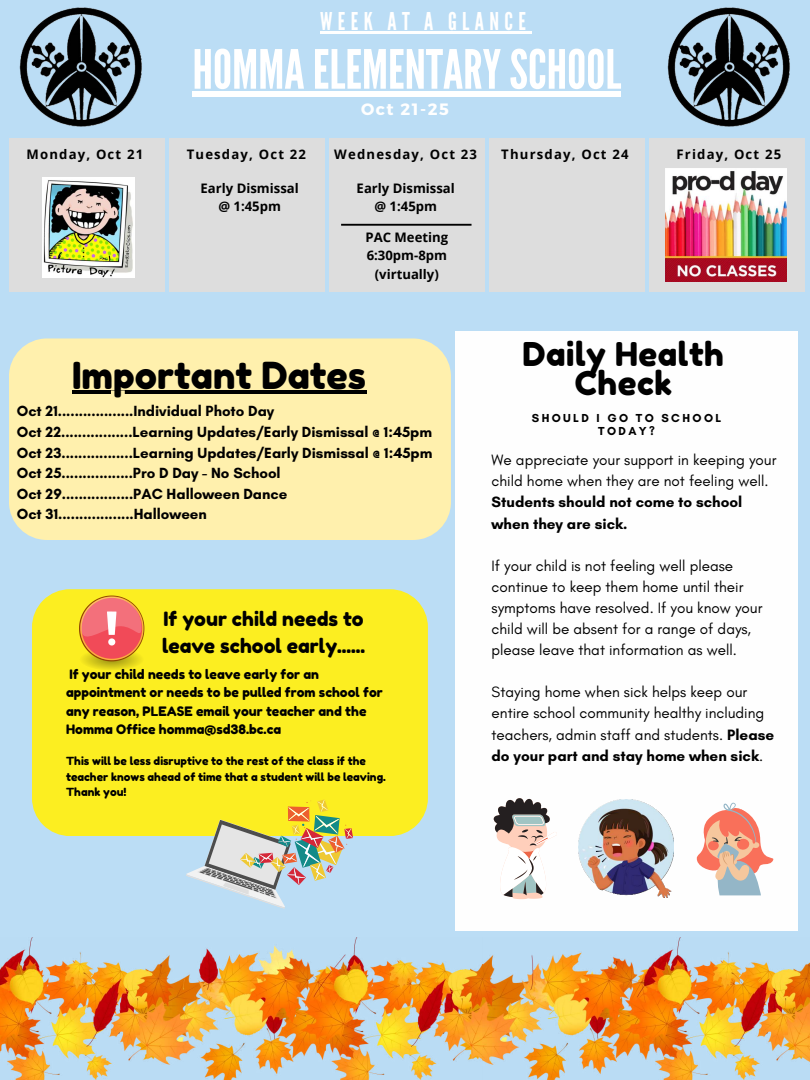
<style>
.page{position:relative;width:810px;height:1080px;background:#bbddf5}
.page>*{position:absolute;margin:0;border:0;box-sizing:border-box;transform-origin:0 0}
.t1{font:54px "League Gothic";color:#fff}
.t2{font:37.19px "Fredoka One";color:#000}
.t3{font:32.75px/28.6px "Fredoka One";letter-spacing:.015em;color:#000;text-align:center}
.t4{font:24.5px "League Gothic";letter-spacing:.22em;color:#fff}
.t5{font:19.69px/27.4px "Fredoka One";color:#000}
.t6{font:700 16.44px "Montserrat";letter-spacing:.09em;color:#fff}
.t7{font:15.25px/21.1px "Glacial Indifference";color:#000}
.t8{font:700 15.25px/21.1px "Glacial Indifference";color:#000}
.t9{font:700 15px/20.6px "Glacial Indifference";color:#000}
.t10{font:700 13.12px/18.2px "Open Sans";color:#000;text-align:center}
.t11{font:700 13.12px "Open Sans";letter-spacing:.09em;color:#000}
.t12{font:13.06px/18.2px "Fredoka One";color:#000}
.t13{font:700 11.81px/13.5px "Glacial Indifference";letter-spacing:.2em;color:#000;text-align:center}
.t14{font:11.19px/15.4px "Fredoka One";color:#000}
.s1{font-weight:700}
</style>
<div class="page">
<div style="left:169px;top:138px;width:156px;height:153px;background:#ddd"></div>
<div style="left:329px;top:138px;width:156px;height:153px;background:#ddd"></div>
<div style="left:489px;top:138px;width:155px;height:153px;background:#ddd"></div>
<div style="left:649px;top:138px;width:156px;height:153px;background:#ddd"></div>
<div style="left:9px;top:138px;width:155px;height:153px;background:#ddd"></div>
<img style="left:19px;top:7px;width:123px;height:120px">
<div style="left:192px;top:92px;width:429px;height:5px;background:#fff"></div>
<hr style="left:320px;top:31px;width:211px;height:2px;background:#fff">
<img style="left:667px;top:7px;width:123px;height:120px">
<div style="left:32px;top:589px;width:396px;height:247px;background:#fcee21"></div>
<svg style="left:79px;top:595px;width:66px;height:76px;background:#ed9352"></svg>
<svg style="left:186px;top:799px;width:167px;height:110px"></svg>
<div style="left:455px;top:331px;width:343px;height:600px;background:#fefefe"></div>
<svg style="left:493px;top:798px;width:64px;height:101px"></svg>
<img style="left:579px;top:800px;width:95px;height:98px">
<svg style="left:696px;top:802px;width:78px;height:93px"></svg>
<div style="left:9px;top:338px;width:442px;height:202px;background:#fff0ad;border-radius:38px"></div>
<hr style="left:72px;top:391px;width:294px;height:3px;background:#000">
<img style="left:0;top:938px;width:810px;height:142px">
<img style="left:43px;top:177px;width:91px;height:101px">
<img style="left:666px;top:168px;width:121px;height:113px">
<hr style="left:341px;top:224px;width:131px;height:2px;background:#000">
<h3 class="t4" style="left:320px;top:6px;width:207px">WEEK AT A GLANCE</h3>
<h1 class="t1" style="left:192px;top:37px;width:430px">HOMMA ELEMENTARY SCHOOL</h1>
<p class="t6" style="left:361px;top:99px;width:89px">Oct 21-25</p>
<p class="t11" style="left:27px;top:145px;width:118px">Monday, Oct 21</p>
<p class="t11" style="left:187px;top:145px;width:121px">Tuesday, Oct 22</p>
<p class="t11" style="left:334px;top:145px;width:144px">Wednesday, Oct 23</p>
<p class="t11" style="left:501px;top:145px;width:129px">Thursday, Oct 24</p>
<p class="t11" style="left:676px;top:145px;width:106px">Friday, Oct 25</p>
<p class="t10" style="left:201px;top:179px;width:100px">Early Dismissal @ 1:45pm</p>
<p class="t10" style="left:357px;top:179px;width:100px">Early Dismissal @ 1:45pm</p>
<p class="t10" style="left:366px;top:228px;width:84px">PAC Meeting<br>6:30pm-8pm (virtually)</p>
<h2 class="t2" style="left:72px;top:353px;width:296px">Important Dates</h2>
<p class="t9" style="left:17px;top:401px;width:417px">Oct 21..................Individual Photo Day<br>Oct 22.................Learning Updates/Early Dismissal @ 1:45pm Oct 23.................Learning Updates/Early Dismissal @ 1:45pm Oct 25.................Pro D Day - No School<br>Oct 29.................PAC Halloween Dance<br>Oct 31..................Halloween</p>
<p class="t5" style="left:162px;top:605px;width:205px">If your child needs to leave school early......</p>
<p class="t12" style="left:66px;top:665px;width:318px">If your child needs to leave early for an appointment or needs to be pulled from school for any reason, PLEASE email your teacher and the Homma Office homma@sd38.bc.ca</p>
<p class="t14" style="left:66px;top:753px;width:321px">This will be less disruptive to the rest of the class if the teacher knows ahead of time that a student will be leaving.<br>Thank you!</p>
<h3 class="t3" style="left:523px;top:340px;width:203px">Daily Health<br>Check</h3>
<p class="t13" style="left:532px;top:411px;width:191px">SHOULD I GO TO SCHOOL<br>TODAY?</p>
<p class="t7" style="left:492px;top:450px;width:286px">We appreciate your support in keeping your child home when they are not feeling well.</p>
<p class="t8" style="left:492px;top:492px;width:252px">Students should not come to school when they are sick.</p>
<p class="t7" style="left:492px;top:555px;width:272px">If your child is not feeling well please continue to keep them home until their symptoms have resolved. If you know your child will be absent for a range of days, please leave that information as well.</p>
<p class="t7" style="left:492px;top:682px;width:284px">Staying home when sick helps keep our entire school community healthy including teachers, admin staff and students. <span class="s1">Please do your part and stay home when sick</span>.</p>
</div>
